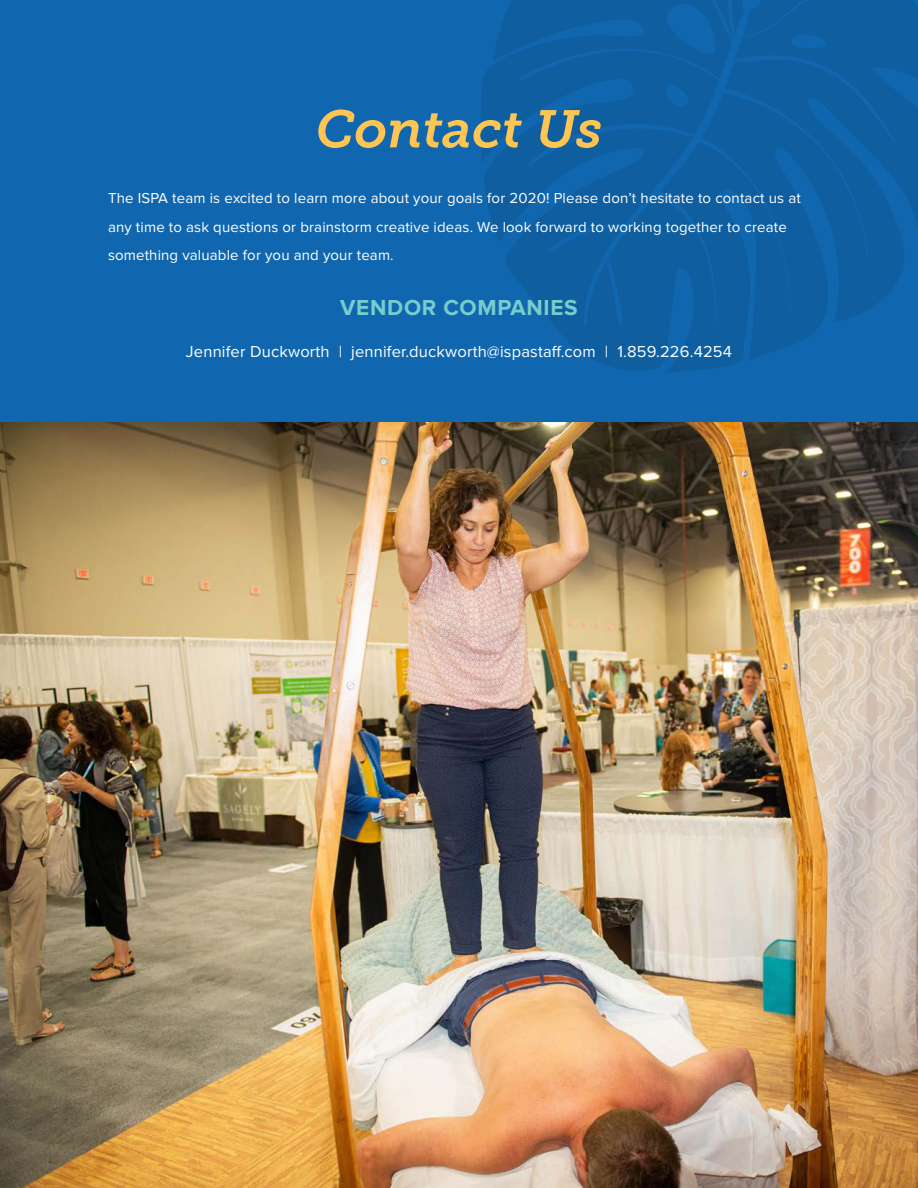
<style>
.page{position:relative;width:918px;height:1188px;background:#fff}
.page>*{position:absolute;margin:0;border:0;box-sizing:border-box;transform-origin:0 0}
.t1{font:italic 52.5px "Museo Slab 700";color:#fec552}
.t2{font:700 22.5px "Proxima Nova";letter-spacing:.03em;color:#77cccd}
.t3{font:16.5px "Proxima Nova";letter-spacing:.01em;color:#fff}
.t4{font:15px/28.5px "Proxima Nova";letter-spacing:.01em;color:#fff}
</style>
<div class="page">
<div style="left:0;top:0;width:918px;height:422px;background:#1167af"></div>
<svg style="left:481px;top:0;width:437px;height:373px"></svg>
<svg style="left:517px;top:0;width:379px;height:338px"></svg>
<img style="left:0;top:422px;width:918px;height:766px">
<p class="t1" style="left:316px;top:100px;width:288px">Contact Us</p>
<p class="t4" style="left:108px;top:184px;width:694px">The ISPA team is excited to learn more about your goals for 2020! Please don’t hesitate to contact us at any time to ask questions or brainstorm creative ideas. We look forward to working together to create something valuable for you and your team.</p>
<p class="t2" style="left:340px;top:294px;width:239px">VENDOR COMPANIES</p>
<p class="t3" style="left:186px;top:342px;width:548px">Jennifer Duckworth | jennifer.duckworth@ispastaff.com | 1.859.226.4254</p>
</div>
